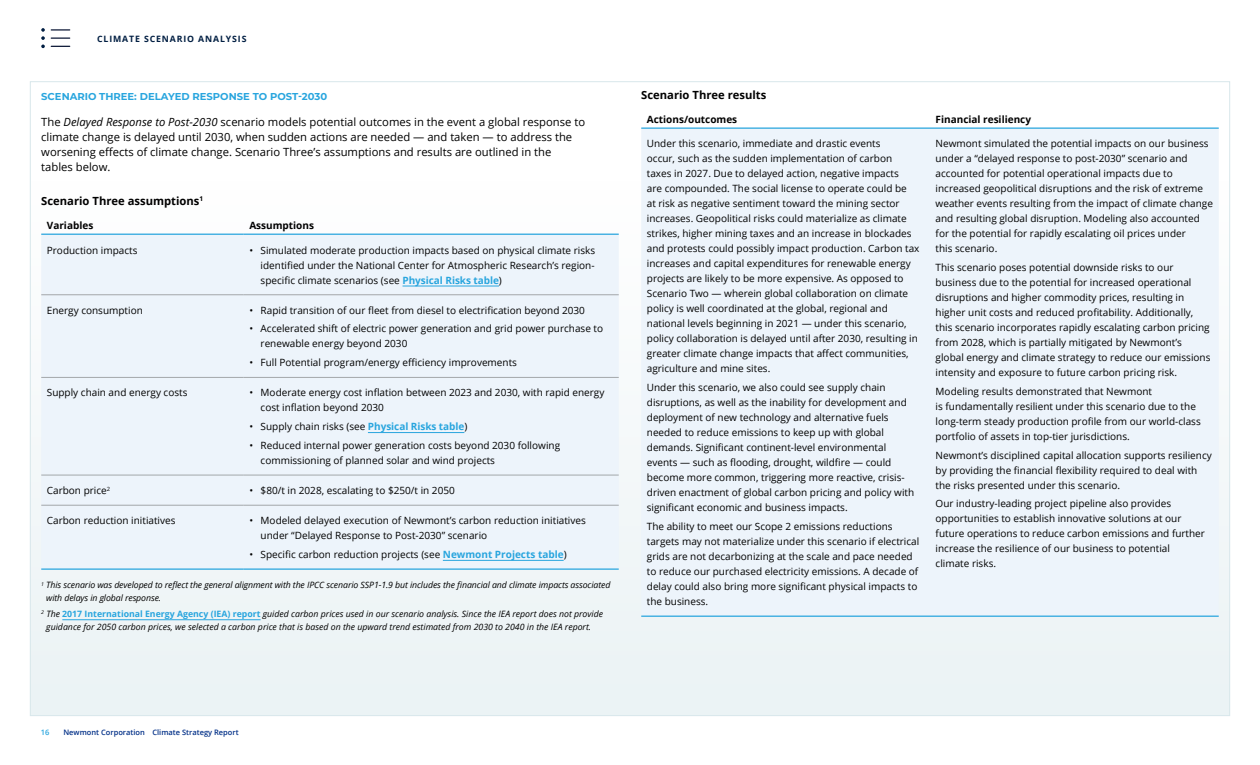
<style>
.page{position:relative;width:1260px;height:765px;background:#fff}
.page>*{position:absolute;margin:0;border:0;box-sizing:border-box;transform-origin:0 0}
.Body{font:11.25px/15px "Open Sans";color:#000}
.Table_head{font:700 11.25px "Open Sans";color:#000}
.Table_body{font:10px/15px "Open Sans";color:#000}
.Table_header{font:700 10px "Open Sans";color:#000}
.t1{font:700 10px "Montserrat";color:#28a5de}
.Footnote{font:italic 8.75px/12.5px "Open Sans";color:#000}
.t2{font:700 8.75px "Open Sans";letter-spacing:.1em;color:#001e42}
.t3{font:600 7.5px "Open Sans";color:#002f87}
.t4{font:600 7.5px "Open Sans";color:#28a5de}
.s1{font-style:italic}
.s2{font-weight:700;color:#28a5de}
.s3{font-weight:700;font-style:normal;color:#28a5de}
</style>
<div class="page">
<svg style="left:41px;top:28px;width:29px;height:20px"></svg>
<div style="left:31px;top:81px;width:1199px;height:635px;background:linear-gradient(to bottom,#fff,#ebf2f4)"></div>
<hr style="left:62px;top:620px;width:199px;height:1px;background:#28a5de">
<div style="left:41px;top:235px;width:578px;height:333px;background:#edf4fb"></div>
<hr style="left:41px;top:234px;width:203px;height:1px;background:#28a5de">
<hr style="left:244px;top:234px;width:375px;height:1px;background:#28a5de">
<hr style="left:41px;top:295px;width:203px;height:1px;background:#a3a7aa">
<hr style="left:244px;top:295px;width:375px;height:1px;background:#a3a7aa">
<hr style="left:41px;top:377px;width:203px;height:1px;background:#a3a7aa">
<hr style="left:244px;top:377px;width:375px;height:1px;background:#a3a7aa">
<hr style="left:41px;top:475px;width:203px;height:1px;background:#a3a7aa">
<hr style="left:244px;top:475px;width:375px;height:1px;background:#a3a7aa">
<hr style="left:41px;top:505px;width:203px;height:1px;background:#a3a7aa">
<hr style="left:244px;top:505px;width:375px;height:1px;background:#a3a7aa">
<hr style="left:41px;top:568px;width:203px;height:2px;background:#28a5de">
<hr style="left:244px;top:568px;width:375px;height:2px;background:#28a5de">
<hr style="left:403px;top:286px;width:96px;height:1px;background:#28a5de">
<hr style="left:368px;top:432px;width:96px;height:1px;background:#28a5de">
<hr style="left:443px;top:560px;width:121px;height:1px;background:#28a5de">
<div style="left:641px;top:129px;width:578px;height:487px;background:#edf4fb"></div>
<hr style="left:641px;top:128px;width:289px;height:1px;background:#28a5de">
<hr style="left:930px;top:128px;width:289px;height:1px;background:#28a5de">
<hr style="left:641px;top:616px;width:289px;height:1px;background:#28a5de">
<hr style="left:930px;top:616px;width:289px;height:1px;background:#28a5de">
<p class="t2" style="left:97px;top:32px;width:150px">Climate Scenario Analysis</p>
<h3 class="t1" style="left:41px;top:89px;width:287px">SCENARIO THREE: DELAYED RESPONSE TO POST-2030</h3>
<p class="Body" style="left:41px;top:114px;width:545px">The <span class="s1">Delayed Response to Post-2030</span> scenario models potential outcomes in the event a global response to climate change is delayed until 2030, when sudden actions are needed — and taken — to address the worsening effects of climate change. Scenario Three’s assumptions and results are outlined in the tables below.</p>
<p class="Table_head" style="left:41px;top:193px;width:164px">Scenario Three assumptions<sup>1</sup></p>
<p class="Table_header" style="left:47px;top:218px;width:48px">Variables</p>
<p class="Table_header" style="left:249px;top:218px;width:66px">Assumptions</p>
<p class="Table_body" style="left:47px;top:242px;width:92px">Production impacts</p>
<p class="Table_body" style="left:261px;top:242px;width:336px;text-align:justify;text-indent:-11px">• Simulated moderate production impacts based on physical climate risks identified under the National Center for Atmospheric Research’s region&shy;specific climate scenarios (see <span class="s2">Physical Risks table</span>)</p>
<p class="Table_body" style="left:47px;top:302px;width:98px">Energy consumption</p>
<p class="Table_body" style="left:249px;top:302px;width:337px">• Rapid transition of our fleet from diesel to electrification beyond 2030</p>
<p class="Table_body" style="left:261px;top:321px;width:344px;text-indent:-11px">• Accelerated shift of electric power generation and grid power purchase to renewable energy beyond 2030</p>
<p class="Table_body" style="left:249px;top:355px;width:269px">• Full Potential program/energy efficiency improvements</p>
<p class="Table_body" style="left:47px;top:385px;width:142px">Supply chain and energy costs</p>
<p class="Table_body" style="left:261px;top:385px;width:345px;text-indent:-11px">• Moderate energy cost inflation between 2023 and 2030, with rapid energy cost inflation beyond 2030</p>
<p class="Table_body" style="left:249px;top:419px;width:219px">• Supply chain risks (see <span class="s2">Physical Risks table</span>)</p>
<p class="Table_body" style="left:261px;top:437px;width:301px;text-indent:-11px">• Reduced internal power generation costs beyond 2030 following commissioning of planned solar and wind projects</p>
<p class="Table_body" style="left:47px;top:483px;width:65px">Carbon price<sup>2</sup></p>
<p class="Table_body" style="left:249px;top:483px;width:207px">• $80/t in 2028, escalating to $250/t in 2050</p>
<p class="Table_body" style="left:47px;top:513px;width:130px">Carbon reduction initiatives</p>
<p class="Table_body" style="left:261px;top:513px;width:327px;text-indent:-11px">• Modeled delayed execution of Newmont’s carbon reduction initiatives under “Delayed Response to Post-2030” scenario</p>
<p class="Table_body" style="left:249px;top:546px;width:319px">• Specific carbon reduction projects (see <span class="s2">Newmont Projects table</span>)</p>
<p class="Footnote" style="left:46px;top:579px;width:566px;text-indent:-5px"><sup>1</sup> This scenario was developed to reflect the general alignment with the IPCC scenario SSP1-1.9 but includes the financial and climate impacts associated with delays in global response.</p>
<p class="Footnote" style="left:46px;top:608px;width:558px;text-indent:-5px"><sup>2</sup> The <span class="s3">2017 I nternational Energy Agency (IEA) report</span> guided carbon prices used in our scenario analysis. Since the IEA report does not provide guidance for 2050 carbon prices, we selected a carbon price that is based on the upward trend estimated from 2030 to 2040 in the IEA report.</p>
<p class="Table_head" style="left:641px;top:87px;width:127px">Scenario Three results</p>
<p class="Table_header" style="left:647px;top:112px;width:92px">Actions/outcomes</p>
<p class="Table_header" style="left:936px;top:112px;width:97px">Financial resiliency</p>
<p class="Table_body" style="left:647px;top:136px;width:274px">Under this scenario, immediate and drastic events<br>occur, such as the sudden implementation of carbon<br>taxes in 2027. Due to delayed action, negative impacts<br>are compounded. The social license to operate could be<br>at risk as negative sentiment toward the mining sector increases. Geopolitical risks could materialize as climate strikes, higher mining taxes and an increase in blockades and protests could possibly impact production. Carbon tax increases and capital expenditures for renewable energy projects are likely to be more expensive. As opposed to Scenario Two — wherein global collaboration on climate policy is well coordinated at the global, regional and national levels beginning in 2021 — under this scenario, policy collaboration is delayed until after 2030, resulting in greater climate change impacts that affect communities, agriculture and mine sites.</p>
<p class="Table_body" style="left:647px;top:380px;width:269px">Under this scenario, we also could see supply chain disruptions, as well as the inability for development and deployment of new technology and alternative fuels needed to reduce emissions to keep up with global demands. Significant continent-level environmental events — such as flooding, drought, wildfire — could become more common, triggering more reactive, crisis&shy;driven enactment of global carbon pricing and policy with significant economic and business impacts.</p>
<p class="Table_body" style="left:647px;top:519px;width:274px">The ability to meet our Scope 2 emissions reductions targets may not materialize under this scenario if electrical grids are not decarbonizing at the scale and pace needed to reduce our purchased electricity emissions. A decade of delay could also bring more significant physical impacts to the business.</p>
<p class="Table_body" style="left:936px;top:136px;width:279px">Newmont simulated the potential impacts on our business under a “delayed response to post-2030” scenario and accounted for potential operational impacts due to increased geopolitical disruptions and the risk of extreme weather events resulting from the impact of climate change and resulting global disruption. Modeling also accounted for the potential for rapidly escalating oil prices under<br>this scenario.</p>
<p class="Table_body" style="left:936px;top:260px;width:276px">This scenario poses potential downside risks to our business due to the potential for increased operational disruptions and higher commodity prices, resulting in higher unit costs and reduced profitability. Additionally, this scenario incorporates rapidly escalating carbon pricing from 2028, which is partially mitigated by Newmont’s global energy and climate strategy to reduce our emissions intensity and exposure to future carbon pricing risk.</p>
<p class="Table_body" style="left:936px;top:384px;width:267px">Modeling results demonstrated that Newmont<br>is fundamentally resilient under this scenario due to the long-term steady production profile from our world-class portfolio of assets in top-tier jurisdictions.</p>
<p class="Table_body" style="left:936px;top:447px;width:278px">Newmont’s disciplined capital allocation supports resiliency by providing the financial flexibility required to deal with the risks presented under this scenario.</p>
<p class="Table_body" style="left:936px;top:496px;width:271px">Our industry-leading project pipeline also provides opportunities to establish innovative solutions at our future operations to reduce carbon emissions and further increase the resilience of our business to potential climate risks.</p>
<p class="t4" style="left:41px;top:727px;width:10px">16</p>
<p class="t3" style="left:63px;top:727px;width:177px">Newmont Corporation Climate Strategy Report</p>
</div>
